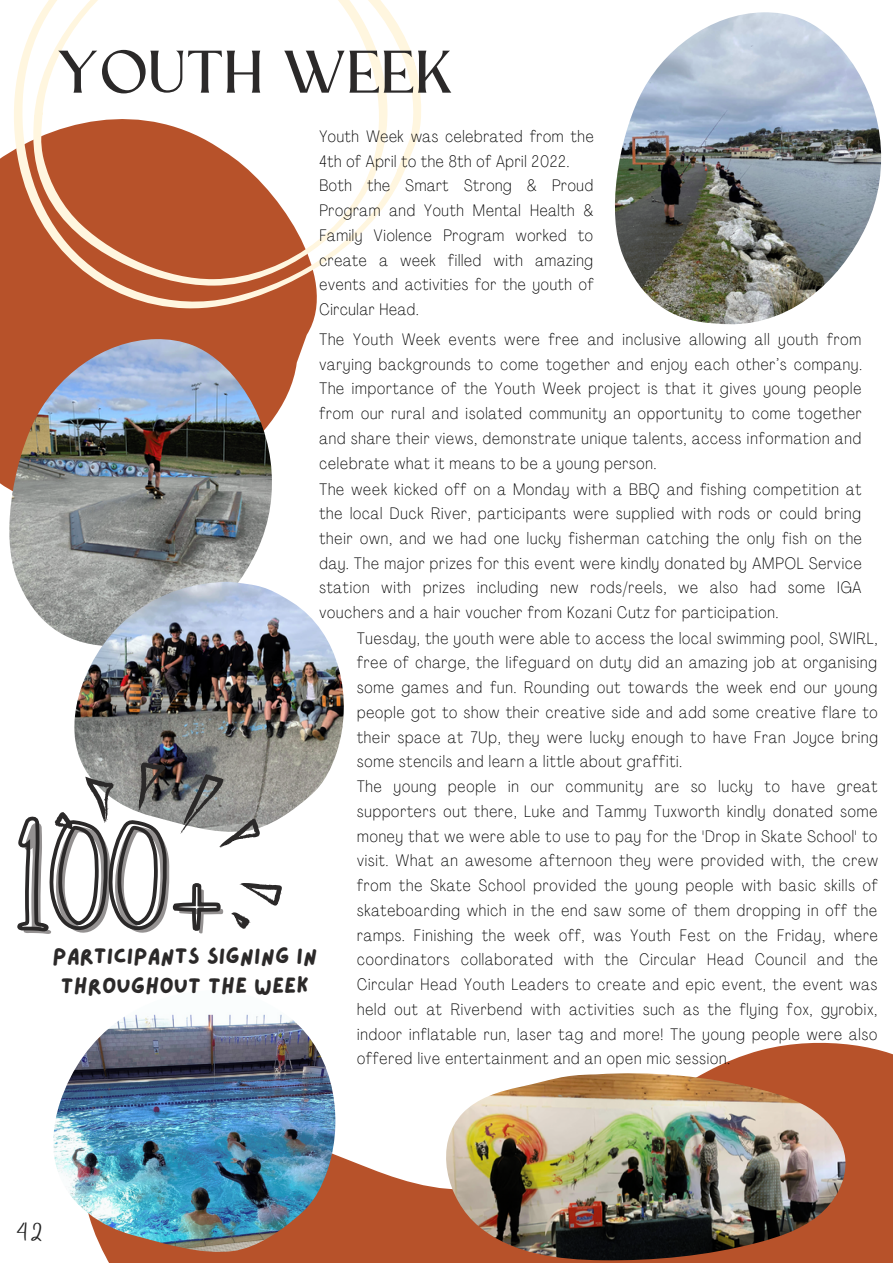
<style>
.page{position:relative;width:893px;height:1264px;background:#fff}
.page>*{position:absolute;margin:0;border:0;box-sizing:border-box;transform-origin:0 0}
.t1{font:100.8px "Amsterdam Two";color:#959292}
.t2{font:55.95px "Kingred Serif";color:#2b2929}
.t3{font:22.5px/30.3px "Lazydog";color:#2b2929;text-align:center}
.t4{font:100 condensed 16.5px/24.8px "Agrandir";letter-spacing:.055em;color:#000}
.t5{font:16.5px "Amsterdam Two";color:#222}
</style>
<div class="page">
<svg style="left:104px;top:1042px;width:788px;height:220px;fill:#b7522a"></svg>
<svg style="left:0;top:356px;width:299px;height:133px"></svg>
<svg style="left:0;top:337px;width:306px;height:19px"></svg>
<svg style="left:0;top:0;width:421px;height:337px"></svg>
<img style="left:615px;top:12px;width:266px;height:313px">
<img style="left:9px;top:339px;width:263px;height:300px">
<img style="left:72px;top:581px;width:272px;height:232px">
<img style="left:446px;top:1070px;width:399px;height:190px">
<img style="left:53px;top:1014px;width:282px;height:240px">
<svg style="left:17px;top:754px;width:271px;height:178px"></svg>
<h2 class="t2" style="left:58px;top:51px;width:399px">YOUTH WEEK</h2>
<p class="t4" style="left:319px;top:125px;width:276px">Youth Week was celebrated from the<br>4th of April to the 8th of April 2022.<br>Both the Smart Strong &amp; Proud<br>Program and Youth Mental Health &amp;<br>Family Violence Program worked to create a week filled with amazing events and activities for the youth of<br>Circular Head.</p>
<p class="t4" style="left:319px;top:328px;width:544px;text-align:justify">The Youth Week events were free and inclusive allowing all youth from varying backgrounds to come together and enjoy each other’s company.<br>The importance of the Youth Week project is that it gives young people from our rural and isolated community an opportunity to come together and share their views, demonstrate unique talents, access information and celebrate what it means to be a young person.</p>
<p class="t4" style="left:319px;top:478px;width:544px;text-align:justify">The week kicked off on a Monday with a BBQ and fishing competition at the local Duck River, participants were supplied with rods or could bring their own, and we had one lucky fisherman catching the only fish on the day. The major prizes for this event were kindly donated by AMPOL Service station with prizes including new rods/reels, we also had some IGA vouchers and a hair voucher from Kozani Cutz for participation.</p>
<p class="t4" style="left:357px;top:627px;width:522px">Tuesday, the youth were able to access the local swimming pool, SWIRL, free of charge, the lifeguard on duty did an amazing job at organising some games and fun. Rounding out towards the week end our young people got to show their creative side and add some creative flare to their space at 7Up, they were lucky enough to have Fran Joyce bring some stencils and learn a little about graffiti.<br>The young people in our community are so lucky to have great supporters out there, Luke and Tammy Tuxworth kindly donated some money that we were able to use to pay for the 'Drop in Skate School' to visit. What an awesome afternoon they were provided with, the crew from the Skate School provided the young people with basic skills of skateboarding which in the end saw some of them dropping in off the ramps. Finishing the week off, was Youth Fest on the Friday, where coordinators collaborated with the Circular Head Council and the Circular Head Youth Leaders to create and epic event, the event was held out at Riverbend with activities such as the flying fox, gyrobix, indoor inflatable run, laser tag and more! The young people were also offered live entertainment and an open mic session.</p>
<h1 class="t1" style="left:24px;top:842px;width:206px">100+</h1>
<h3 class="t3" style="left:52px;top:941px;width:266px">PARTICIPANTS SIGNING IN<br>THROUGHOUT THE WEEK</h3>
<p class="t5" style="left:17px;top:1225px;width:27px">42</p>
</div>
